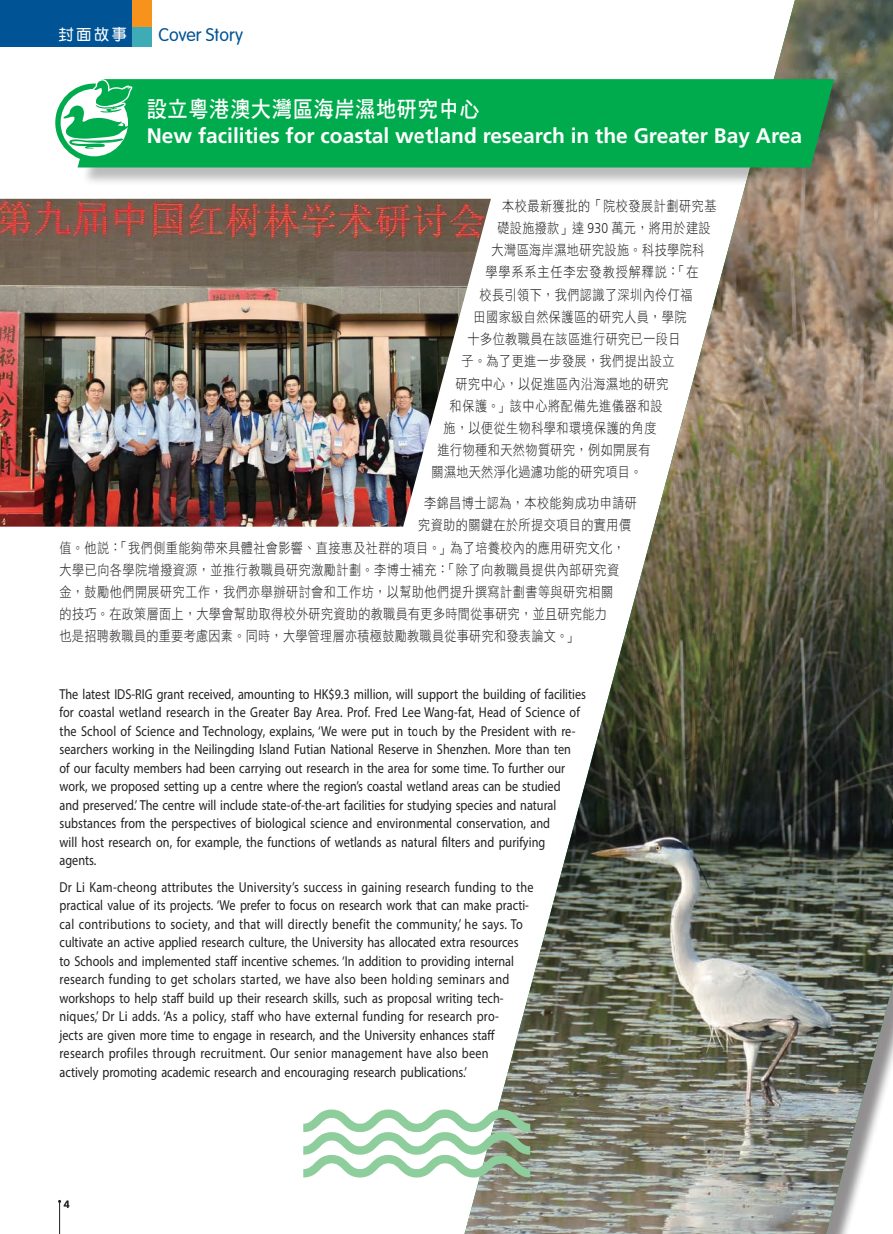
<style>
.page{position:relative;width:893px;height:1234px;background:#fff}
.page>*{position:absolute;margin:0;border:0;box-sizing:border-box;transform-origin:0 0}
.t1{font:22.5px "DF Hei HK W7";letter-spacing:.03em;color:#fff;scale:.9 1}
.t2{font:700 21px "Frutiger LT Std";color:#fff}
.t3{font:300 18px "VAG Rounded Std";color:#005495}
.t4{font:15.75px "DF Yuan HK W7";color:#fff;scale:.95 1}
.t5{font:14.4px/18.5px "Myriad Pro";color:#231f20;scale:.85 1}
.t6{font:14.25px "DF Hei HK W3";letter-spacing:.035em;color:#231f20;scale:.85 1}
.t7{font:14.25px "DF Hei HK W3";letter-spacing:.075em;color:#231f20;scale:.85 1}
.t8{font:14.25px "DF Hei HK W3";letter-spacing:.055em;color:#231f20;scale:.85 1}
.t9{font:10.5px "Frutiger LT Std";color:#231f20}
.s1{font-family:"Frutiger LT Std";font-weight:300}
</style>
<div class="page">
<svg style="left:303px;top:1109px;width:115px;height:68px"></svg>
<div style="left:81px;top:81px;width:771px;height:105px;background:#231f20;opacity:.3"></div>
<div style="left:78px;top:79px;width:340px;height:88px;background:#00ab4d"></div>
<svg style="left:55px;top:83px;width:78px;height:79px"></svg>
<div style="left:61px;top:89px;width:67px;height:67px;background:#fff;border-radius:50%"></div>
<svg style="left:63px;top:79px;width:70px;height:69px"></svg>
<img style="left:0;top:199px;width:418px;height:327px">
<img style="left:418px;top:0;width:475px;height:1233px">
<hr style="left:59px;top:1201px;width:1px;height:32px;background:#231f20">
<div style="left:0;top:0;width:140px;height:47px;background:#005495"></div>
<div style="left:133px;top:0;width:19px;height:47px;background:#f7931d"></div>
<div style="left:133px;top:28px;width:19px;height:19px;background:#3eacb7"></div>
<p class="t4" style="left:59px;top:26px;width:73px">封面故事</p>
<p class="t3" style="left:158px;top:25px;width:86px">Cover Story</p>
<h1 class="t1" style="left:147px;top:97px;width:372px">設立粵港澳大灣區海岸濕地研究中心</h1>
<h2 class="t2" style="left:147px;top:124px;width:657px">New facilities for coastal wetland research in the Greater Bay Area</h2>
<p class="t6" style="left:502px;top:198px;width:254px">本校最新獲批的「院校發展計劃研究基</p>
<p class="t6" style="left:498px;top:220px;width:252px">礎設施撥款」達 <span class="s1">930</span> 萬元，將用於建設</p>
<p class="t6" style="left:492px;top:242px;width:252px">大灣區海岸濕地研究設施。科技學院科</p>
<p class="t7" style="left:486px;top:264px;width:252px">學學系系主任李宏發教授解釋說：「在</p>
<p class="t6" style="left:480px;top:287px;width:252px">校長引領下，我們認識了深圳內伶仃福</p>
<p class="t6" style="left:474px;top:309px;width:252px">田國家級自然保護區的研究人員，學院</p>
<p class="t6" style="left:468px;top:331px;width:252px">十多位教職員在該區進行研究已一段日</p>
<p class="t6" style="left:462px;top:353px;width:252px">子。為了更進一步發展，我們提出設立</p>
<p class="t6" style="left:456px;top:375px;width:252px">研究中心，以促進區內沿海濕地的研究</p>
<p class="t8" style="left:450px;top:398px;width:252px">和保護。」該中心將配備先進儀器和設</p>
<p class="t6" style="left:444px;top:420px;width:252px">施，以便從生物科學和環境保護的角度</p>
<p class="t6" style="left:438px;top:442px;width:252px">進行物種和天然物質研究，例如開展有</p>
<p class="t6" style="left:432px;top:464px;width:249px">關濕地天然淨化過濾功能的研究項目。</p>
<p class="t6" style="left:424px;top:495px;width:252px">李錦昌博士認為，本校能夠成功申請研</p>
<p class="t6" style="left:418px;top:517px;width:252px">究資助的關鍵在於所提交項目的實用價</p>
<p class="t6" style="left:60px;top:539px;width:667px">值。他說：「我們側重能夠帶來具體社會影響、直接惠及社群的項目。」為了培養校內的應用研究文化，</p>
<p class="t6" style="left:60px;top:562px;width:660px">大學已向各學院增撥資源，並推行教職員研究激勵計劃。李博士補充：「除了向教職員提供內部研究資</p>
<p class="t6" style="left:60px;top:584px;width:653px">金，鼓勵他們開展研究工作，我們亦舉辦研討會和工作坊，以幫助他們提升撰寫計劃書等與研究相關</p>
<p class="t6" style="left:60px;top:606px;width:646px">的技巧。在政策層面上，大學會幫助取得校外研究資助的教職員有更多時間從事研究，並且研究能力</p>
<p class="t6" style="left:60px;top:628px;width:611px">也是招聘教職員的重要考慮因素。同時，大學管理層亦積極鼓勵教職員從事研究和發表論文。」</p>
<p class="t5" style="left:60px;top:684px;width:621px">The latest IDS-RIG grant received, amounting to HK$9.3 million, will support the building of facilities for coastal wetland research in the Greater Bay Area. Prof. Fred Lee Wang-fat, Head of Science of the School of Science and Technology, explains, ‘We were put in touch by the President with re&shy;searchers working in the Neilingding Island Futian National Reserve in Shenzhen. More than ten<br>of our faculty members had been carrying out research in the area for some time. To further our work, we proposed setting up a centre where the region’s coastal wetland areas can be studied<br>and preserved.’ The centre will include state-of-the-art facilities for studying species and natural substances from the perspectives of biological science and environmental conservation, and<br>will host research on, for example, the functions of wetlands as natural filters and purifying<br>agents.</p>
<p class="t5" style="left:60px;top:877px;width:559px">Dr Li Kam-cheong attributes the University’s success in gaining research funding to the practical value of its projects. ‘We prefer to focus on research work that can make practi&shy;cal contributions to society, and that will directly benefit the community,’ he says. To cultivate an active applied research culture, the University has allocated extra resources<br>to Schools and implemented staff incentive schemes. ‘In addition to providing internal research funding to get scholars started, we have also been holding seminars and workshops to help staff build up their research skills, such as proposal writing tech&shy;niques,’ Dr Li adds. ‘As a policy, staff who have external funding for research pro-<br>jects are given more time to engage in research, and the University enhances staff research profiles through recruitment. Our senior management have also been<br>actively promoting academic research and encouraging research publications.’</p>
<p class="t9" style="left:64px;top:1197px;width:7px">4</p>
</div>
